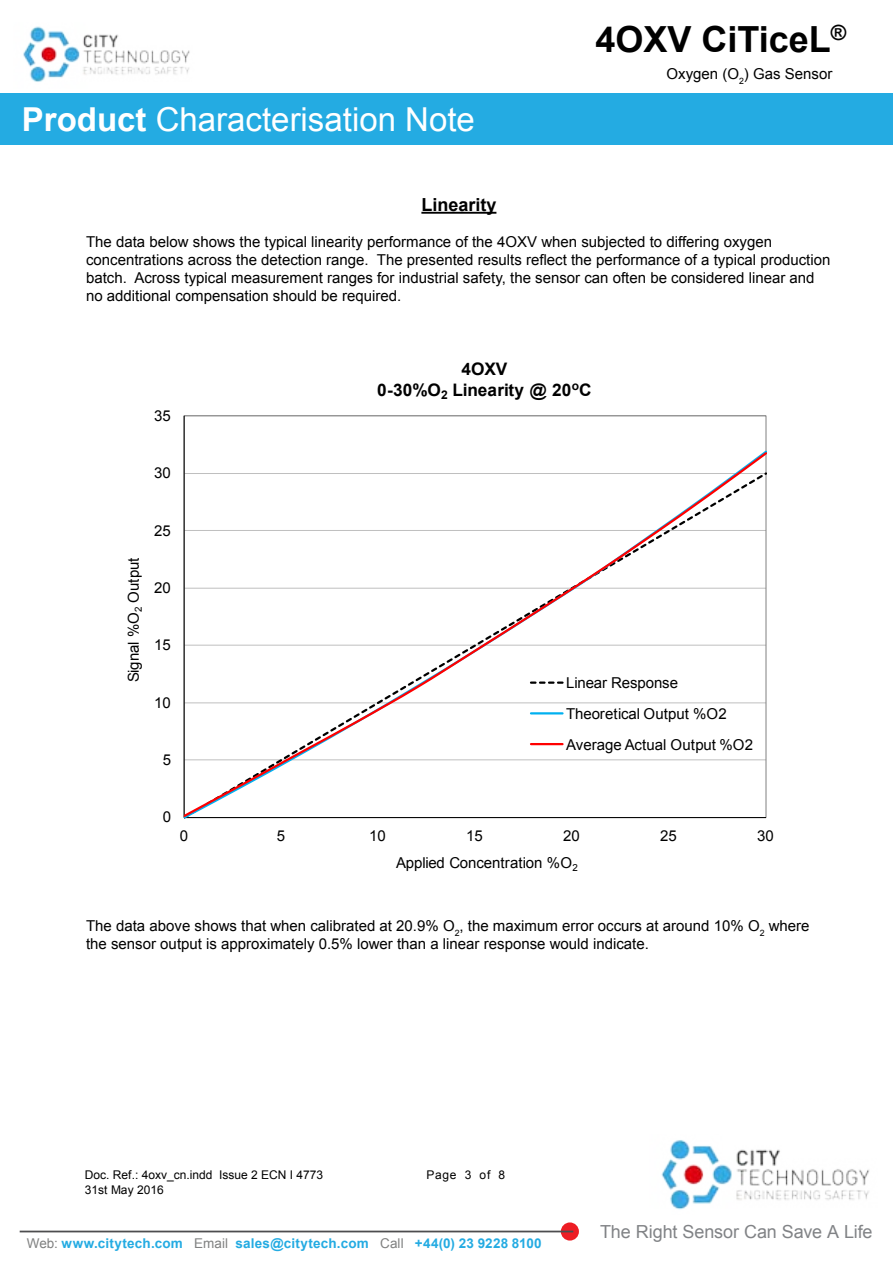
<style>
.page{position:relative;width:893px;height:1263px;background:#fff}
.page>*{position:absolute;margin:0;border:0;box-sizing:border-box;transform-origin:0 0}
.t1{font:700 36px "Arial";color:#000}
.t2{font:33px "Arial";color:#fff}
.t3{font:18px "Arial";letter-spacing:-.005em;color:#818386}
.t4{font:700 18px "Arial";color:#000}
.t5{font:700 17.25px/20.2px "Arial";letter-spacing:.005em;color:#000;text-align:center}
.t6{font:15px/18px "Arial";color:#000}
.t7{font:700 13.5px "Arial";letter-spacing:.015em;color:#24abe2}
.t8{font:12px "Arial";color:#000}
.s1{font-weight:700}
.s2{font-weight:400;color:#808181}
</style>
<div class="page">
<img style="left:23px;top:26px;width:167px;height:56px">
<div style="left:0;top:93px;width:893px;height:51px;background:#24abe2"></div>
<img style="left:661px;top:1140px;width:209px;height:70px">
<div style="left:561px;top:1222px;width:18px;height:18px;background:#ed1d24;border-radius:50%"></div>
<hr style="left:20px;top:1230px;width:553px;height:2px;background:#4d4d4f">
<hr style="left:184px;top:416px;width:1px;height:401px;background:#000">
<svg style="left:184px;top:450px;width:583px;height:368px"></svg>
<svg style="left:531px;top:681px;width:31px;height:3px"></svg>
<hr style="left:531px;top:712px;width:31px;height:2px;background:#00b0f0">
<hr style="left:531px;top:743px;width:31px;height:2px;background:#f00">
<hr style="left:421px;top:212px;width:75px;height:2px;background:#000">
<h2 class="t2" style="left:22px;top:98px;width:454px"><span class="s1">Product</span> Characterisation Note</h2>
<h1 class="t1" style="left:595px;top:15px;width:252px">4OXV CiTiceL<sup>®</sup></h1>
<p class="t6" style="left:667px;top:65px;width:167px">Oxygen (O<sub>2</sub>) Gas Sensor</p>
<p class="t4" style="left:421px;top:192px;width:77px">Linearity</p>
<p class="t6" style="left:86px;top:233px;width:746px">The data below shows the typical linearity performance of the 4OXV when subjected to differing oxygen concentrations across the detection range. The presented results reflect the performance of a typical production batch. Across typical measurement ranges for industrial safety, the sensor can often be considered linear and no additional compensation should be required.</p>
<p class="t6" style="left:154px;top:407px;width:18px">35</p>
<p class="t6" style="left:154px;top:464px;width:18px">30</p>
<p class="t6" style="left:125px;top:682px;width:126px;rotate:-90deg">Signal %O<sub>2</sub> Output</p>
<p class="t6" style="left:154px;top:522px;width:18px">25</p>
<p class="t6" style="left:154px;top:579px;width:18px">20</p>
<p class="t6" style="left:154px;top:636px;width:18px">15</p>
<p class="t6" style="left:154px;top:694px;width:18px">10</p>
<p class="t6" style="left:163px;top:751px;width:10px">5</p>
<p class="t5" style="left:377px;top:360px;width:216px">4OXV<br>0-30%O<sub>2</sub> Linearity @ 20<sup>o</sup>C</p>
<p class="t6" style="left:566px;top:668px;width:189px;line-height:30.8px">Linear Response<br>Theoretical Output %O2<br>Average Actual Output %O2</p>
<p class="t6" style="left:163px;top:808px;width:10px">0</p>
<p class="t6" style="left:180px;top:826px;width:10px">0</p>
<p class="t6" style="left:277px;top:826px;width:10px">5</p>
<p class="t6" style="left:369px;top:826px;width:18px">10</p>
<p class="t6" style="left:466px;top:826px;width:18px">15</p>
<p class="t6" style="left:563px;top:826px;width:18px">20</p>
<p class="t6" style="left:660px;top:826px;width:18px">25</p>
<p class="t6" style="left:757px;top:826px;width:18px">30</p>
<p class="t6" style="left:396px;top:854px;width:183px">Applied Concentration %O<sub>2</sub></p>
<p class="t6" style="left:86px;top:917px;width:725px">The data above shows that when calibrated at 20.9% O<sub>2</sub>, the maximum error occurs at around 10% O<sub>2</sub> where the sensor output is approximately 0.5% lower than a linear response would indicate.</p>
<p class="t8" style="left:85px;top:1167px;width:240px">Doc. Ref.: 4oxv_cn.indd Issue 2 ECN I 4773</p>
<p class="t8" style="left:426px;top:1167px;width:80px">Page 3 of 8</p>
<p class="t8" style="left:85px;top:1181px;width:80px">31st May 2016</p>
<p class="t7" style="left:27px;top:1234px;width:516px"><span class="s2">Web:</span> www.citytech.com <span class="s2">Email</span> sales@citytech.com <span class="s2">Call</span> +44(0) 23 9228 8100</p>
<p class="t3" style="left:600px;top:1220px;width:274px">The Right Sensor Can Save A Life</p>
</div>
